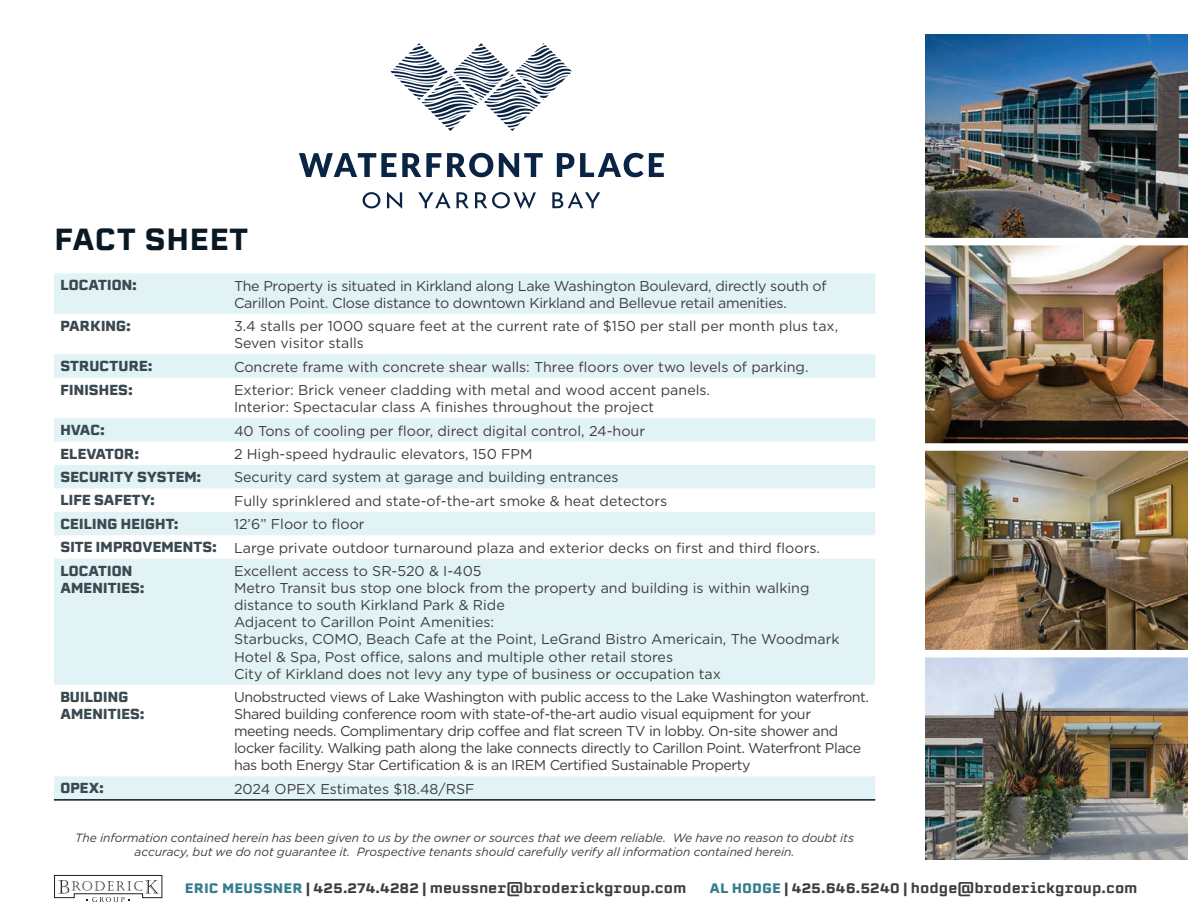
<style>
.page{position:relative;width:1188px;height:918px;background:#fff}
.page>*{position:absolute;margin:0;border:0;box-sizing:border-box;transform-origin:0 0}
.t1{font:500 30px "Erbaum";color:#091823}
.t2{font:14.25px/17.1px "Gotham";color:#3e3e3f}
.t3{font:14.25px/17.1px "Gotham";letter-spacing:-.03em;color:#3e3e3f}
.t4{font:14.25px/17.1px "Gotham";letter-spacing:-.02em;color:#3e3e3f}
.t5{font:700 14.25px/17.1px "Erbaum";letter-spacing:-.03em;color:#3a4851}
.t6{font:500 13.5px "Erbaum";color:#3e3e3f}
.t7{font:italic 12px/14.4px "Gotham";letter-spacing:-.005em;color:#3e3e3f;text-align:center}
.s1{font-family:"Erbaum";font-weight:700;color:#3a4851}
.s2{font-weight:700;color:#367e8d}
</style>
<div class="page">
<img style="left:925px;top:35px;width:263px;height:825px">
<div style="left:918px;top:238px;width:270px;height:7px;background:#fff"></div>
<div style="left:918px;top:443px;width:270px;height:8px;background:#fff"></div>
<div style="left:918px;top:650px;width:270px;height:7px;background:#fff"></div>
<svg style="left:54px;top:273px;width:821px;height:526px;fill:#e2f3f5"></svg>
<hr style="left:54px;top:799px;width:174px;height:2px;background:#091823">
<hr style="left:228px;top:799px;width:647px;height:2px;background:#091823">
<svg style="left:391px;top:43px;width:181px;height:88px"></svg>
<svg style="left:299px;top:153px;width:97px;height:24px"></svg>
<svg style="left:402px;top:153px;width:39px;height:24px"></svg>
<svg style="left:447px;top:153px;width:46px;height:24px"></svg>
<svg style="left:499px;top:153px;width:44px;height:24px"></svg>
<svg style="left:557px;top:153px;width:17px;height:24px"></svg>
<svg style="left:580px;top:153px;width:84px;height:24px"></svg>
<svg style="left:363px;top:192px;width:17px;height:16px"></svg>
<svg style="left:387px;top:192px;width:15px;height:17px"></svg>
<svg style="left:418px;top:192px;width:33px;height:16px"></svg>
<svg style="left:457px;top:192px;width:12px;height:16px"></svg>
<svg style="left:475px;top:192px;width:61px;height:17px"></svg>
<svg style="left:552px;top:192px;width:48px;height:16px"></svg>
<svg style="left:54px;top:875px;width:108px;height:27px"></svg>
<h1 class="t1" style="left:54px;top:218px;width:196px">FACT SHEET</h1>
<p class="t5" style="left:60px;top:277px;width:79px">LOCATION:</p>
<p class="t4" style="left:234px;top:277px;width:594px">The Property is situated in Kirkland along Lake Washington Boulevard, directly south of<br>Carillon Point. Close distance to downtown Kirkland and Bellevue retail amenities.</p>
<p class="t5" style="left:60px;top:317px;width:72px">PARKING:</p>
<p class="t2" style="left:234px;top:317px;width:606px">3.4 stalls per 1000 square feet at the current rate of $150 per stall per month plus tax,<br>Seven visitor stalls</p>
<p class="t5" style="left:60px;top:358px;width:94px">STRUCTURE:</p>
<p class="t2" style="left:234px;top:358px;width:576px">Concrete frame with concrete shear walls: Three floors over two levels of parking.</p>
<p class="t5" style="left:60px;top:381px;width:74px">FINISHES:</p>
<p class="t2" style="left:234px;top:381px;width:478px">Exterior: Brick veneer cladding with metal and wood accent panels.<br>Interior: Spectacular class A finishes throughout the project</p>
<p class="t5" style="left:60px;top:422px;width:46px">HVAC:</p>
<p class="t2" style="left:234px;top:422px;width:413px">40 Tons of cooling per floor, direct digital control, 24-hour</p>
<p class="t5" style="left:60px;top:445px;width:81px">ELEVATOR:</p>
<p class="t2" style="left:234px;top:445px;width:300px">2 High-speed hydraulic elevators, 150 FPM</p>
<p class="t5" style="left:60px;top:468px;width:143px">SECURITY SYSTEM:</p>
<p class="t2" style="left:234px;top:469px;width:386px">Security card system at garage and building entrances</p>
<p class="t5" style="left:60px;top:492px;width:97px">LIFE SAFETY:</p>
<p class="t2" style="left:234px;top:492px;width:435px">Fully sprinklered and state-of-the-art smoke &amp; heat detectors</p>
<p class="t5" style="left:60px;top:515px;width:120px">CEILING HEIGHT:</p>
<p class="t2" style="left:60px;top:512px;width:762px;line-height:23.4px;text-indent:174px">12’6” Floor to floor<br><span class="s1">SITE IMPROVEMENTS:</span> Large private outdoor turnaround plaza and exterior decks on first and third floors.</p>
<p class="t5" style="left:60px;top:562px;width:86px">LOCATION<br>AMENITIES:</p>
<p class="t2" style="left:234px;top:562px;width:607px">Excellent access to SR-520 &amp; I-405<br>Metro Transit bus stop one block from the property and building is within walking distance to south Kirkland Park &amp; Ride<br>Adjacent to Carillon Point Amenities:<br>Starbucks, COMO, Beach Cafe at the Point, LeGrand Bistro Americain, The Woodmark Hotel &amp; Spa, Post office, salons and multiple other retail stores<br>City of Kirkland does not levy any type of business or occupation tax</p>
<p class="t5" style="left:60px;top:688px;width:86px">BUILDING<br>AMENITIES:</p>
<p class="t3" style="left:234px;top:688px;width:637px">Unobstructed views of Lake Washington with public access to the Lake Washington waterfront.<br>Shared building conference room with state-of-the-art audio visual equipment for your meeting needs. Complimentary drip coffee and flat screen TV in lobby. On-site shower and locker facility. Walking path along the lake connects directly to Carillon Point. Waterfront Place has both Energy Star Certification &amp; is an IREM Certified Sustainable Property</p>
<p class="t5" style="left:60px;top:780px;width:45px">OPEX:</p>
<p class="t2" style="left:234px;top:780px;width:242px">2024 OPEX Estimates $18.48/RSF</p>
<p class="t7" style="left:75px;top:830px;width:780px">The information contained herein has been given to us by the owner or sources that we deem reliable. We have no reason to doubt its accuracy, but we do not guarantee it. Prospective tenants should carefully verify all information contained herein.</p>
<p class="t6" style="left:185px;top:878px;width:503px"><span class="s2">ERIC MEUSSNER</span> | 425.274.4282 | meussner@broderickgroup.com</p>
<p class="t6" style="left:709px;top:878px;width:430px"><span class="s2">AL HODGE</span> | 425.646.5240 | hodge@broderickgroup.com</p>
</div>
